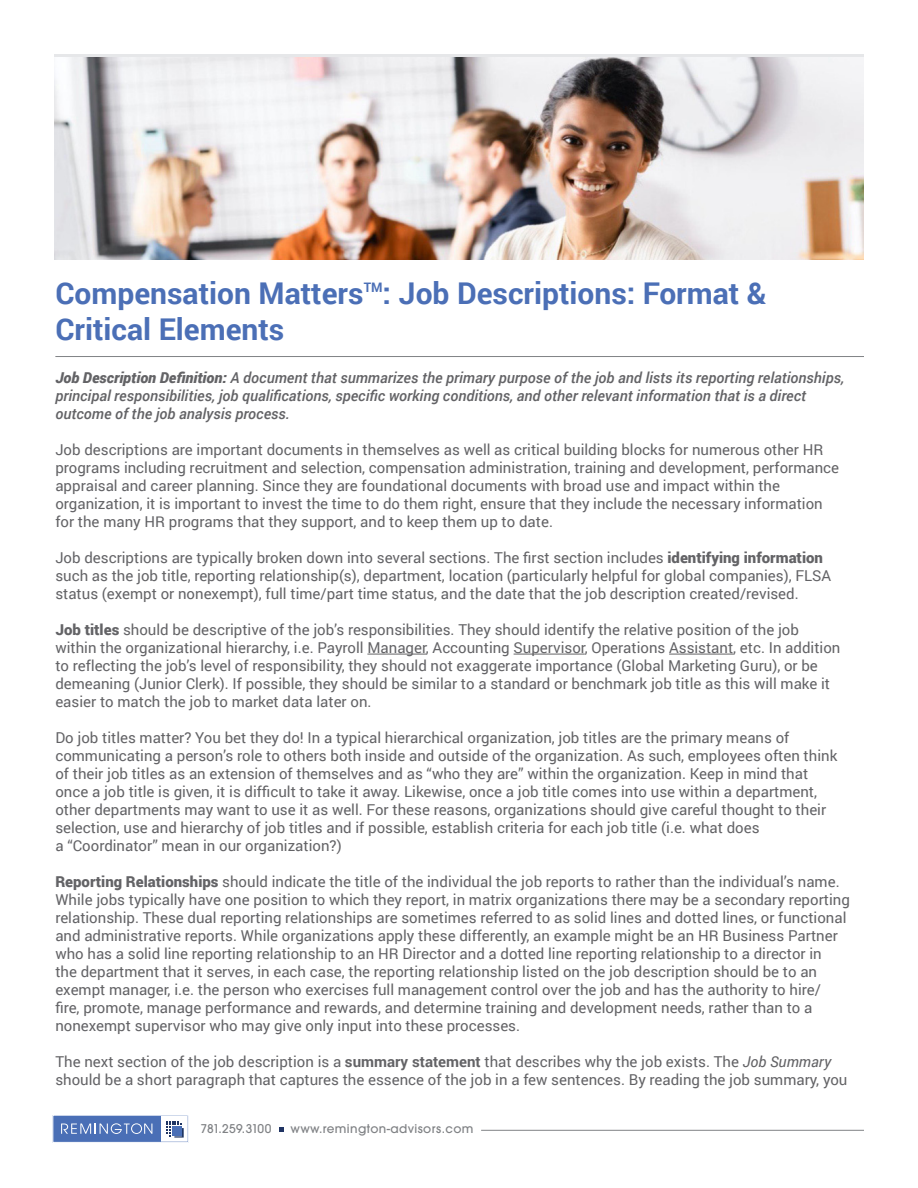
<style>
.page{position:relative;width:918px;height:1188px;background:#fff}
.page>*{position:absolute;margin:0;border:0;box-sizing:border-box;transform-origin:0 0}
.t1{font:700 30px "Roboto";color:#4b6fb6}
.t2{font:15px/18px "Roboto";color:#636366}
.t3{font:italic 500 15px/18px "Roboto";color:#636366}
.t4{font:700 13.05px "Roboto";color:#4b6fb6}
.t5{font:500 12px "Avant Garde";letter-spacing:.03em;color:#808285}
.t6{font:500 12px "Avant Garde";letter-spacing:.01em;color:#808285}
.s1{font-weight:900}
.s2{font-weight:700}
.s3{font-style:italic}
</style>
<div class="page">
<svg style="left:279px;top:1127px;width:5px;height:5px"></svg>
<hr style="left:481px;top:1130px;width:383px;height:1px;background:#808285">
<div style="left:53px;top:1115px;width:108px;height:27px;background:#4a6fb6"></div>
<svg style="left:61px;top:1123px;width:91px;height:11px"></svg>
<svg style="left:166px;top:1121px;width:18px;height:17px"></svg>
<div style="left:172px;top:1127px;width:10px;height:9px;background:#4a6fb6"></div>
<div style="left:53px;top:1115px;width:136px;height:28px;border:1px solid #fff"></div>
<img style="left:54px;top:57px;width:810px;height:202px">
<hr style="left:55px;top:356px;width:809px;height:1px;background:#808285">
<hr style="left:367px;top:654px;width:59px;height:1px;background:#636366">
<hr style="left:514px;top:654px;width:71px;height:1px;background:#636366">
<hr style="left:669px;top:654px;width:64px;height:1px;background:#636366">
<p class="t1" style="left:55px;top:272px;width:310px">Compensation Matters</p>
<p class="t4" style="left:364px;top:278px;width:20px">TM</p>
<p class="t1" style="left:383px;top:272px;width:385px">: Job Descriptions: Format &amp;</p>
<p class="t1" style="left:55px;top:308px;width:231px">Critical Elements</p>
<p class="t3" style="left:55px;top:368px;width:790px"><span class="s1">Job Description Definition:</span> A document that summarizes the primary purpose of the job and lists its reporting relationships, principal responsibilities, job qualifications, specific working conditions, and other relevant information that is a direct outcome of the job analysis process.</p>
<p class="t2" style="left:55px;top:440px;width:785px">Job descriptions are important documents in themselves as well as critical building blocks for numerous other HR programs including recruitment and selection, compensation administration, training and development, performance appraisal and career planning. Since they are foundational documents with broad use and impact within the organization, it is important to invest the time to do them right, ensure that they include the necessary information for the many HR programs that they support, and to keep them up to date.</p>
<p class="t2" style="left:55px;top:548px;width:777px">Job descriptions are typically broken down into several sections. The first section includes <span class="s1">identifying information </span>such as the job title, reporting relationship(s), department, location (particularly helpful for global companies), FLSA status (exempt or nonexempt), full time/part time status, and the date that the job description created/revised.</p>
<p class="t2" style="left:55px;top:620px;width:787px"><span class="s1">Job titles</span> should be descriptive of the job’s responsibilities. They should identify the relative position of the job within the organizational hierarchy, i.e. Payroll Manager, Accounting Supervisor, Operations Assistant, etc. In addition to reflecting the job’s level of responsibility, they should not exaggerate importance (Global Marketing Guru), or be demeaning (Junior Clerk). If possible, they should be similar to a standard or benchmark job title as this will make it easier to match the job to market data later on.</p>
<p class="t2" style="left:55px;top:728px;width:783px">Do job titles matter? You bet they do! In a typical hierarchical organization, job titles are the primary means of communicating a person’s role to others both inside and outside of the organization. As such, employees often think of their job titles as an extension of themselves and as “who they are” within the organization. Keep in mind that once a job title is given, it is difficult to take it away. Likewise, once a job title comes into use within a department, other departments may want to use it as well. For these reasons, organizations should give careful thought to their selection, use and hierarchy of job titles and if possible, establish criteria for each job title (i.e. what does<br>a “Coordinator” mean in our organization?)</p>
<p class="t2" style="left:55px;top:872px;width:796px"><span class="s1">Reporting Relationships</span> should indicate the title of the individual the job reports to rather than the individual’s name.<br>While jobs typically have one position to which they report, in matrix organizations there may be a secondary reporting relationship. These dual reporting relationships are sometimes referred to as solid lines and dotted lines, or functional and administrative reports. While organizations apply these differently, an example might be an HR Business Partner who has a solid line reporting relationship to an HR Director and a dotted line reporting relationship to a director in<br>the department that it serves, in each case, the reporting relationship listed on the job description should be to an exempt manager, i.e. the person who exercises full management control over the job and has the authority to hire/<br>fire, promote, manage performance and rewards, and determine training and development needs, rather than to a nonexempt supervisor who may give only input into these processes.</p>
<p class="t2" style="left:55px;top:1052px;width:794px">The next section of the job description is a <span class="s2">summary statement</span> that describes why the job exists. The <span class="s3">Job Summary </span>should be a short paragraph that captures the essence of the job in a few sentences. By reading the job summary, you</p>
<p class="t6" style="left:200px;top:1122px;width:72px">781.259.3100</p>
<p class="t5" style="left:290px;top:1122px;width:185px">www.remington-advisors.com</p>
</div>
